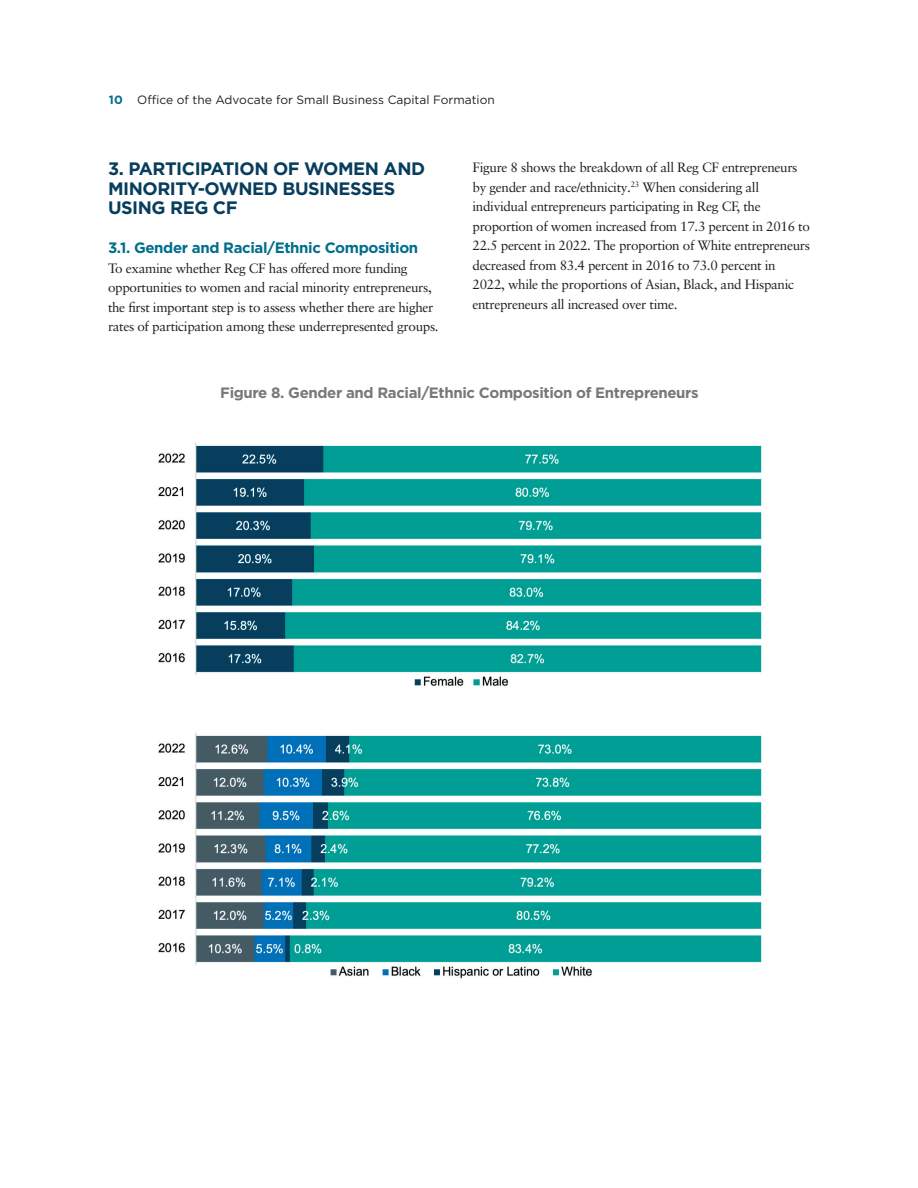
<style>
.page{position:relative;width:918px;height:1188px;background:#fff}
.page>*{position:absolute;margin:0;border:0;box-sizing:border-box;transform-origin:0 0}
.Heading_1{font:700 18px/19.5px "Gotham";letter-spacing:-.025em;color:#073e5d}
.Heading_2{font:700 15px "Gotham";letter-spacing:-.025em;color:#76787b}
.Heading_2-2{font:700 15px "Gotham";letter-spacing:-.025em;color:#006e8c}
.Body_Text{font:13.5px/19.5px "Sabon LT Pro";letter-spacing:-.025em;color:#231f20}
.t1{font:12px "Gotham";color:#231f20}
.s1{font-weight:700;color:#006e8c}
</style>
<div class="page">
<img style="left:158px;top:442px;width:604px;height:244px">
<img style="left:158px;top:732px;width:604px;height:247px">
<p class="t1" style="left:109px;top:92px;width:387px"><span class="s1">10</span> Office of the Advocate for Small Business Capital Formation</p>
<p class="Heading_1" style="left:108px;top:159px;width:319px">3. PARTICIPATION OF WOMEN AND<br>MINORITY-OWNED BUSINESSES<br>USING REG CF</p>
<p class="Heading_2-2" style="left:108px;top:239px;width:312px">3.1. Gender and Racial/Ethnic Composition</p>
<p class="Body_Text" style="left:108px;top:258px;width:332px">To examine whether Reg CF has offered more funding opportunities to women and racial minority entrepreneurs, the first important step is to assess whether there are higher rates of participation among these underrepresented groups.</p>
<p class="Body_Text" style="left:472px;top:158px;width:339px">Figure 8 shows the breakdown of all Reg CF entrepreneurs by gender and race/ethnicity.<sup>23</sup> When considering all individual entrepreneurs participating in Reg CF, the proportion of women increased from 17.3 percent in 2016 to 22.5 percent in 2022. The proportion of White entrepreneurs decreased from 83.4 percent in 2016 to 73.0 percent in 2022, while the proportions of Asian, Black, and Hispanic entrepreneurs all increased over time.</p>
<p class="Heading_2" style="left:220px;top:384px;width:480px">Figure 8. Gender and Racial/Ethnic Composition of Entrepreneurs</p>
</div>
